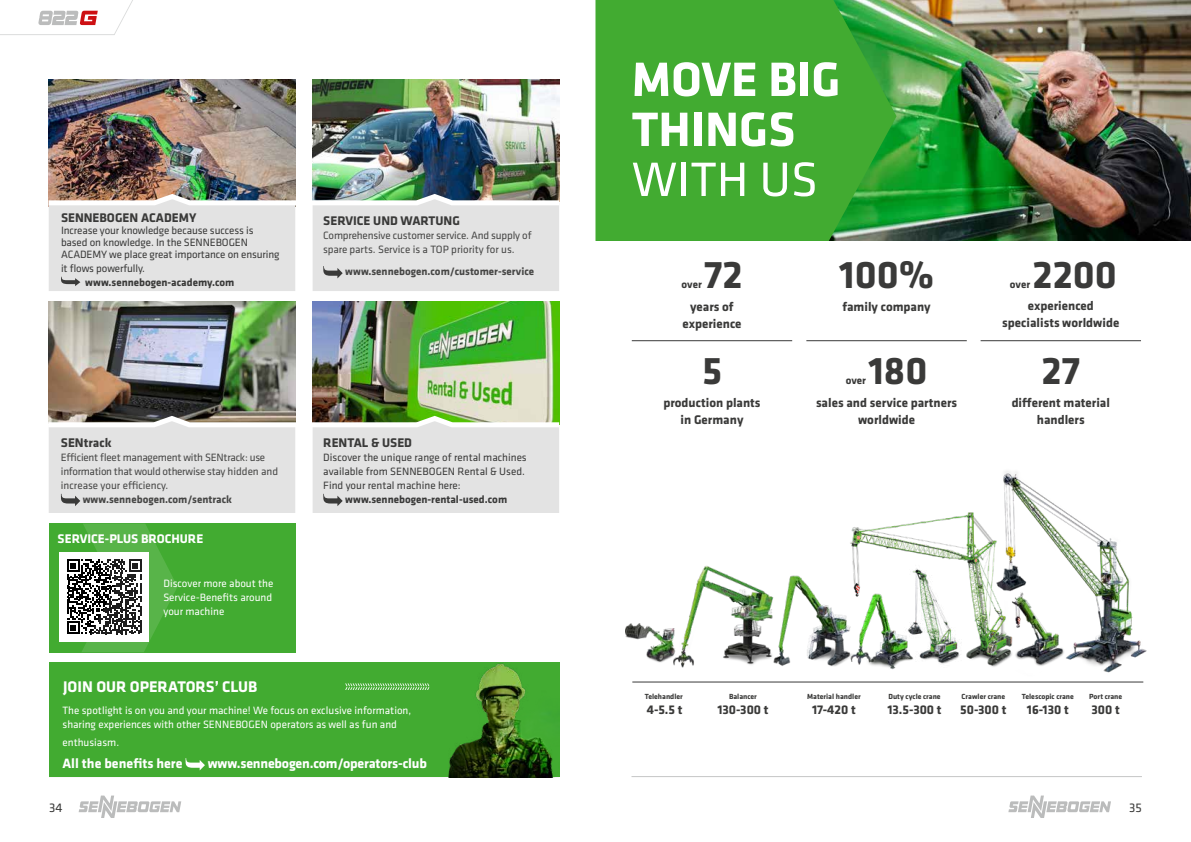
<style>
.page{position:relative;width:1191px;height:842px;background:#fff}
.page>*{position:absolute;margin:0;border:0;box-sizing:border-box;transform-origin:0 0}
.t1{font:700 50px/50px "Klavika Basic";color:#fff}
.t2{font:50px "Klavika Basic";color:#fff}
.t3{font:700 40px "Klavika Basic";color:#3a3a39}
.t4{font:700 16px "Klavika Basic";color:#fff}
.t5{font:700 14px "Klavika Basic";letter-spacing:-.015em;color:#fff}
.t6{font:700 13.1px "Klavika Basic";color:#3a3a39}
.t7{font:700 13px/17px "Klavika Basic";color:#3a3a39;text-align:center}
.t8{font:700 13px "Klavika Basic";color:#fff}
.t9{font:13px "Klavika Basic";color:#3a3a39}
.t10{font:11px/12px "Klavika Basic";letter-spacing:-.01em;color:#3a3a39}
.t11{font:11px/14px "Klavika Basic";color:#fff}
.t12{font:11px/14px "Klavika Basic";letter-spacing:-.015em;color:#474746}
.t13{font:700 11px "Klavika Basic";color:#3a3a39}
.t14{font:700 11px "Klavika Basic";color:#474746}
.t15{font:700 7.7px "Klavika Basic";color:#3a3a39}
</style>
<div class="page">
<hr style="left:631px;top:776px;width:511px;height:1px;background:#c5c6c6">
<hr style="left:632px;top:340px;width:160px;height:1px;background:#3a3a39">
<hr style="left:806px;top:340px;width:160px;height:1px;background:#3a3a39">
<hr style="left:980px;top:340px;width:161px;height:1px;background:#3a3a39">
<img style="left:896px;top:0;width:295px;height:241px">
<svg style="left:595px;top:0;width:301px;height:241px;background:#41aa33"></svg>
<svg style="left:79px;top:795px;width:102px;height:23px"></svg>
<svg style="left:1008px;top:795px;width:103px;height:23px"></svg>
<div style="left:49px;top:662px;width:510px;height:115px;background:#42ab31"></div>
<img style="left:448px;top:663px;width:105px;height:114px">
<svg style="left:345px;top:683px;width:85px;height:7px"></svg>
<svg style="left:186px;top:758px;width:19px;height:12px"></svg>
<hr style="left:632px;top:682px;width:511px;height:1px;background:#3a3a39">
<img style="left:625px;top:623px;width:43px;height:40px">
<img style="left:668px;top:565px;width:99px;height:103px">
<img style="left:767px;top:575px;width:73px;height:92px">
<img style="left:881px;top:681px;width:88px;height:2px">
<img style="left:840px;top:512px;width:141px;height:152px">
<img style="left:981px;top:471px;width:166px;height:212px">
<img style="left:842px;top:573px;width:81px;height:97px">
<img style="left:313px;top:80px;width:246px;height:111px">
<div style="left:49px;top:523px;width:246px;height:129px;background:#42ab31"></div>
<div style="left:59px;top:552px;width:90px;height:90px;background:#fff"></div>
<svg style="left:67px;top:523px;width:111px;height:129px"></svg>
<img style="left:49px;top:79px;width:246px;height:112px">
<img style="left:49px;top:301px;width:246px;height:112px">
<img style="left:313px;top:301px;width:246px;height:112px">
<svg style="left:48px;top:191px;width:512px;height:100px;background:#dadbd9"></svg>
<svg style="left:48px;top:413px;width:512px;height:100px;background:#dbdbd8"></svg>
<svg style="left:0;top:0;width:133px;height:35px"></svg>
<p class="t7" style="left:61px;top:209px;width:137px">SENNEBOGEN ACADEMY</p>
<p class="t10" style="left:61px;top:224px;width:220px">Increase your knowledge because success is based on knowledge. In the SENNEBOGEN<br>ACADEMY we place great importance on ensuring</p>
<p class="t10" style="left:61px;top:262px;width:86px">it flows powerfully.</p>
<p class="t13" style="left:85px;top:275px;width:151px">www.sennebogen-academy.com</p>
<p class="t7" style="left:323px;top:211px;width:138px">SERVICE UND WARTUNG</p>
<p class="t12" style="left:323px;top:228px;width:210px">Comprehensive customer service. And supply of spare parts. Service is a TOP priority for us.</p>
<p class="t14" style="left:345px;top:264px;width:191px">www.sennebogen.com/customer-service</p>
<p class="t7" style="left:61px;top:434px;width:52px">SENtrack</p>
<p class="t12" style="left:61px;top:450px;width:219px">Efficient fleet management with SENtrack: use information that would otherwise stay hidden and increase your efficiency.</p>
<p class="t14" style="left:83px;top:491px;width:151px">www.sennebogen.com/sentrack</p>
<p class="t8" style="left:58px;top:529px;width:147px">SERVICE-PLUS BROCHURE</p>
<p class="t11" style="left:163px;top:576px;width:111px;text-align:justify">Discover more about the Service-Benefits around your machine</p>
<p class="t7" style="left:323px;top:434px;width:90px">RENTAL &amp; USED</p>
<p class="t10" style="left:323px;top:450px;width:205px;line-height:14px">Discover the unique range of rental machines available from SENNEBOGEN Rental &amp; Used.<br>Find your rental machine here:</p>
<p class="t13" style="left:345px;top:491px;width:164px">www.sennebogen-rental-used.com</p>
<h3 class="t4" style="left:63px;top:675px;width:196px">JOIN OUR OPERATORS’ CLUB</h3>
<p class="t11" style="left:63px;top:703px;width:350px">The spotlight is on you and your machine! We focus on exclusive information, sharing experiences with other SENNEBOGEN operators as well as fun and</p>
<p class="t11" style="left:63px;top:735px;width:58px">enthusiasm.</p>
<p class="t5" style="left:63px;top:753px;width:122px">All the benefits here</p>
<p class="t5" style="left:208px;top:753px;width:221px">www.sennebogen.com/operators-club</p>
<h1 class="t1" style="left:632px;top:52px;width:210px">MOVE BIG<br>THINGS</h1>
<h1 class="t2" style="left:632px;top:147px;width:188px">WITH US</h1>
<h2 class="t3" style="left:704px;top:246px;width:40px">72</h2>
<p class="t13" style="left:681px;top:276px;width:22px">over</p>
<h2 class="t3" style="left:839px;top:246px;width:96px">100%</h2>
<h2 class="t3" style="left:1032px;top:246px;width:86px">2200</h2>
<p class="t13" style="left:1009px;top:276px;width:22px">over</p>
<p class="t7" style="left:682px;top:297px;width:61px">years of experience</p>
<p class="t7" style="left:842px;top:297px;width:90px">family company</p>
<p class="t7" style="left:1002px;top:297px;width:118px">experienced specialists worldwide</p>
<h2 class="t3" style="left:702px;top:341px;width:21px">5</h2>
<h2 class="t3" style="left:868px;top:341px;width:60px">180</h2>
<p class="t13" style="left:845px;top:372px;width:22px">over</p>
<h2 class="t3" style="left:1041px;top:341px;width:40px">27</h2>
<p class="t7" style="left:663px;top:393px;width:99px">production plants in Germany</p>
<p class="t7" style="left:816px;top:393px;width:143px">sales and service partners worldwide</p>
<p class="t7" style="left:1011px;top:393px;width:100px">different material handlers</p>
<p class="t15" style="left:645px;top:691px;width:40px">Telehandler</p>
<p class="t6" style="left:646px;top:701px;width:37px">4-5.5 t</p>
<p class="t15" style="left:729px;top:691px;width:29px">Balancer</p>
<p class="t6" style="left:717px;top:701px;width:53px">130-300 t</p>
<p class="t15" style="left:807px;top:691px;width:55px">Material handler</p>
<p class="t6" style="left:812px;top:701px;width:45px">17-420 t</p>
<p class="t15" style="left:888px;top:691px;width:54px">Duty cycle crane</p>
<p class="t6" style="left:887px;top:701px;width:56px">13.5-300 t</p>
<p class="t15" style="left:961px;top:691px;width:45px">Crawler crane</p>
<p class="t6" style="left:960px;top:701px;width:48px">50-300 t</p>
<p class="t15" style="left:1022px;top:691px;width:54px">Telescopic crane</p>
<p class="t6" style="left:1027px;top:701px;width:43px">16-130 t</p>
<p class="t15" style="left:1089px;top:691px;width:35px">Port crane</p>
<p class="t6" style="left:1091px;top:701px;width:30px">300 t</p>
<p class="t9" style="left:49px;top:799px;width:15px">34</p>
<p class="t9" style="left:1129px;top:799px;width:14px">35</p>
</div>
